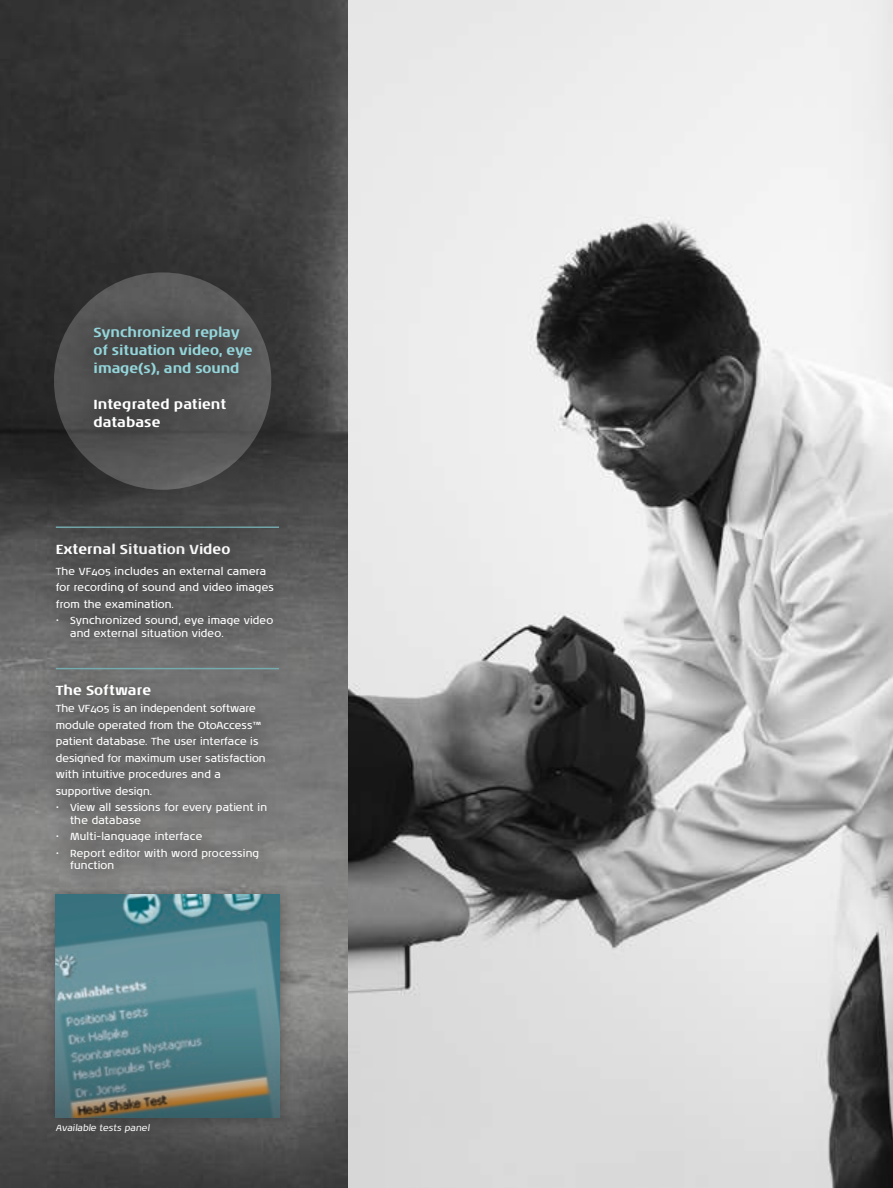
<style>
.page{position:relative;width:893px;height:1188px;background:#fff}
.page>*{position:absolute;margin:0;border:0;box-sizing:border-box;transform-origin:0 0}
.t1{font:700 13.5px/18px "Noa LT Pro";color:#fff}
.t2{font:700 13.5px/18px "Noa LT Pro";letter-spacing:-.01em;color:#93d5da}
.t3{font:10.5px/16.5px "Noa LT Pro";letter-spacing:.01em;color:#fff}
.t4{font:italic 9px "Noa LT Pro";letter-spacing:.005em;color:#fff}
.s1{font-family:"Noa LT Std"}
</style>
<div class="page">
<img style="left:0;top:0;width:349px;height:1188px">
<div style="left:33px;top:502px;width:268px;height:391px;background:#231f20;opacity:.28"></div>
<hr style="left:56px;top:668px;width:223px;height:1px;background:#75aaae">
<svg style="left:0;top:189px;width:349px;height:385px;background:#3e3d3d"></svg>
<div style="left:54px;top:272px;width:217px;height:218px;background:#5b5b5b;border-radius:50%"></div>
<div style="left:63px;top:298px;width:219px;height:161px;background:#231f20;opacity:.5"></div>
<div style="left:40px;top:879px;width:255px;height:255px;background:#231f20;opacity:.51"></div>
<img style="left:56px;top:895px;width:223px;height:223px">
<img style="left:349px;top:0;width:544px;height:1188px">
<p class="t2" style="left:94px;top:323px;width:161px">Synchronized replay of situation video, eye image(s), and sound</p>
<p class="t1" style="left:94px;top:395px;width:134px">Integrated patient database</p>
<p class="t1" style="left:56px;top:539px;width:176px">External Situation Video</p>
<p class="t3" style="left:56px;top:562px;width:220px"><span class="s1">Th</span>e VF405 includes an external camera for recording of sound and video images from the examination.</p>
<p class="t3" style="left:70px;top:614px;width:205px;line-height:12.6px;text-indent:-14px">• Synchronized sound, eye image video and external situation video.</p>
<p class="t1" style="left:56px;top:680px;width:97px">The Software</p>
<p class="t3" style="left:56px;top:700px;width:211px">The VF405 is an independent software module operated from the OtoAccess™ patient database. The user interface is designed for maximum user satisfaction with intuitive procedures and a supportive design.</p>
<p class="t3" style="left:70px;top:801px;width:199px;line-height:12.6px;text-indent:-14px">• View all sessions for every patient in the database</p>
<p class="t3" style="left:56px;top:828px;width:148px">• Multi-language interface</p>
<p class="t3" style="left:70px;top:846px;width:191px;line-height:12.6px;text-indent:-14px">• Report editor with word processing function</p>
<p class="t4" style="left:56px;top:1121px;width:95px">Available tests panel</p>
</div>
